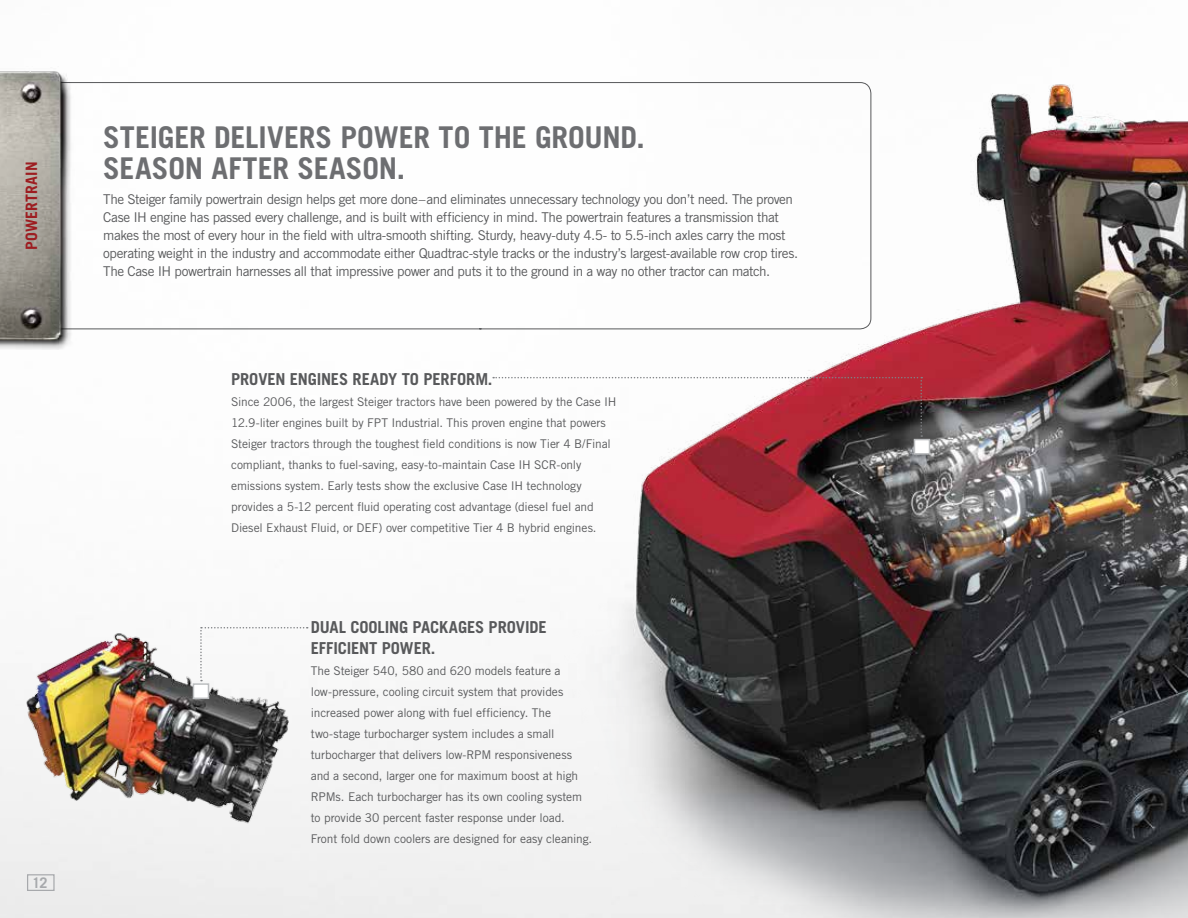
<style>
.page{position:relative;width:1188px;height:918px;background:#fff}
.page>*{position:absolute;margin:0;border:0;box-sizing:border-box;transform-origin:0 0}
.t1{font:700 30px/31.5px "Trade Gothic LT Std";letter-spacing:-.005em;color:#6d6e71}
.t2{font:700 16.5px/21px "Trade Gothic LT Std";letter-spacing:-.005em;color:#58595b}
.t3{font:700 15.75px "Trade Gothic LT Std";letter-spacing:.015em;color:#9d1d21}
.t4{font:700 14.55px "Trade Gothic LT Std";color:#a7a9ac}
.t5{font:13.5px/18px "Trade Gothic LT Std";letter-spacing:-.035em;color:#58595b}
.t6{font:12px/21px "Trade Gothic LT Std";letter-spacing:-.01em;color:#58595b}
</style>
<div class="page">
<div style="left:27px;top:874px;width:28px;height:17px;border:1px solid #a7a9ac"></div>
<img style="left:0;top:66px;width:79px;height:284px">
<img style="left:0;top:602px;width:315px;height:241px">
<svg style="left:200px;top:627px;width:108px;height:54px"></svg>
<img style="left:409px;top:0;width:779px;height:918px">
<div style="left:914px;top:439px;width:16px;height:16px;background:#fff;border:2px solid #bcbec0"></div>
<div style="left:193px;top:683px;width:16px;height:16px;background:#fff;border:2px solid #bcbec0"></div>
<svg style="left:493px;top:377px;width:429px;height:60px"></svg>
<h3 class="t3" style="left:22px;top:250px;width:90px;rotate:-90deg">POWERTRAIN</h3>
<p class="t4" style="left:32px;top:874px;width:17px">12</p>
<h1 class="t1" style="left:103px;top:121px;width:543px">STEIGER DELIVERS POWER TO THE GROUND.<br>SEASON AFTER SEASON.</h1>
<p class="t5" style="left:103px;top:190px;width:696px">The Steiger family powertrain design helps get more done–and eliminates unnecessary technology you don’t need. The proven Case IH engine has passed every challenge, and is built with efficiency in mind. The powertrain features a transmission that makes the most of every hour in the field with ultra-smooth shifting. Sturdy, heavy-duty 4.5- to 5.5-inch axles carry the most operating weight in the industry and accommodate either Quadtrac-style tracks or the industry’s largest-available row crop tires.<br>The Case IH powertrain harnesses all that impressive power and puts it to the ground in a way no other tractor can match.</p>
<h2 class="t2" style="left:231px;top:368px;width:263px">PROVEN ENGINES READY TO PERFORM.</h2>
<p class="t6" style="left:231px;top:391px;width:387px">Since 2006, the largest Steiger tractors have been powered by the Case IH 12.9-liter engines built by FPT Industrial. This proven engine that powers Steiger tractors through the toughest field conditions is now Tier 4 B/Final compliant, thanks to fuel-saving, easy-to-maintain Case IH SCR-only emissions system. Early tests show the exclusive Case IH technology provides a 5-12 percent fluid operating cost advantage (diesel fuel and Diesel Exhaust Fluid, or DEF) over competitive Tier 4 B hybrid engines.</p>
<h2 class="t2" style="left:311px;top:616px;width:237px">DUAL COOLING PACKAGES PROVIDE<br>EFFICIENT POWER.</h2>
<p class="t6" style="left:311px;top:660px;width:283px">The Steiger 540, 580 and 620 models feature a low-pressure, cooling circuit system that provides increased power along with fuel efficiency. The two-stage turbocharger system includes a small turbocharger that delivers low-RPM responsiveness and a second, larger one for maximum boost at high RPMs. Each turbocharger has its own cooling system to provide 30 percent faster response under load.<br>Front fold down coolers are designed for easy cleaning.</p>
</div>
